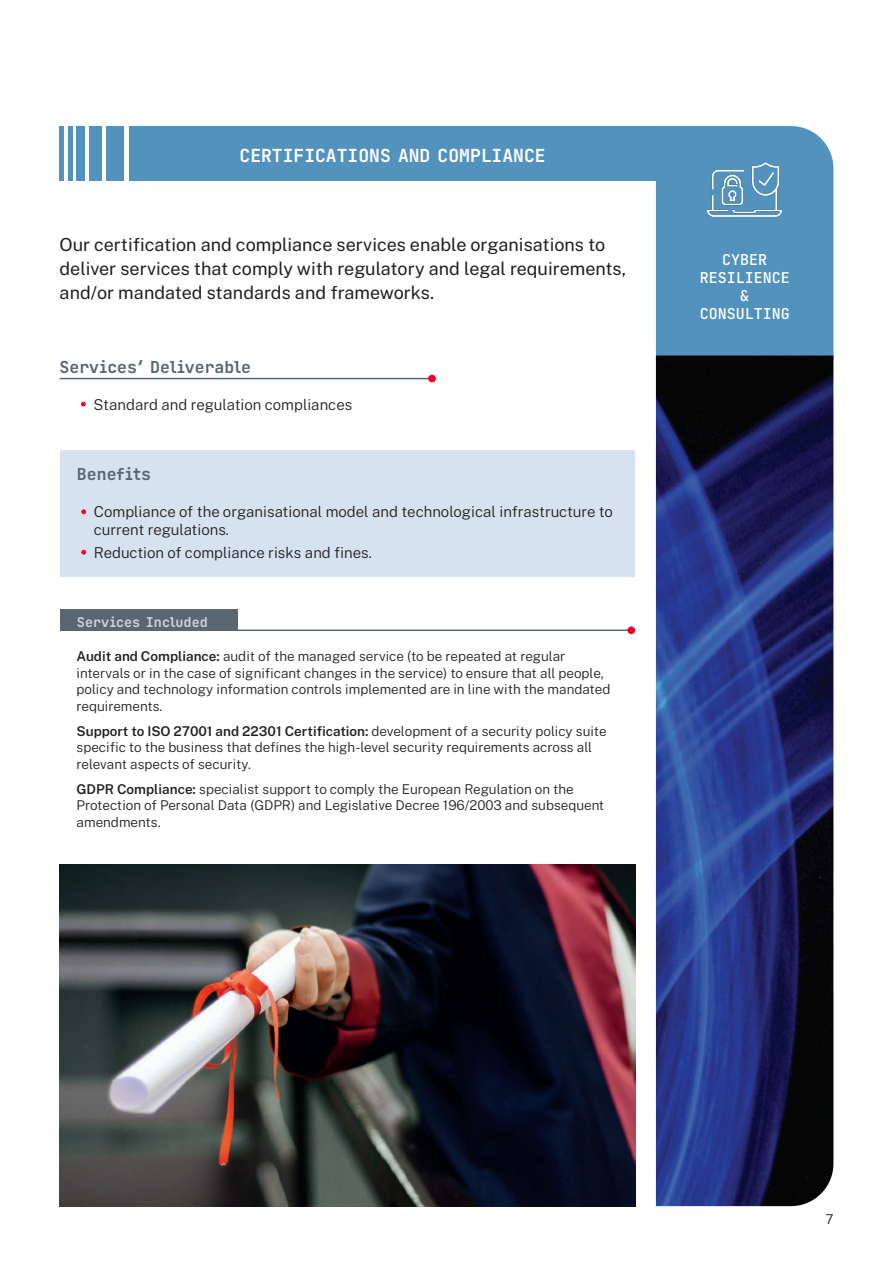
<style>
.page{position:relative;width:893px;height:1263px;background:#fff}
.page>*{position:absolute;margin:0;border:0;box-sizing:border-box;transform-origin:0 0}
.Testo_big_-_12_auto{font:18px/24px "Public Sans";color:#231f20}
.Titolo_Sezioni_-_12{font:18px "Tekne LDO Variable";color:#fff}
.Titolo_Services_-_11{font:16.5px "Tekne LDO Variable";color:#5a6670}
.t1{font:300 15px/18px "Public Sans";color:#231f20}
.Title_4_-_9_12{font:15px/18px "Tekne LDO Variable";color:#fff;text-align:center}
.Testo_ServInclude-9{font:300 13.5px/16.5px "Public Sans";color:#231f20}
.Titolo_Services_-_11-2{font:13.5px "Tekne LDO Variable";color:#d1d3d6}
.Testo_-_9_auto{font:300 13.5px "Public Sans";color:#231f20}
.s1{font-weight:700;color:#ef0027}
.s2{font-weight:600}
</style>
<div class="page">
<div style="left:656px;top:126px;width:177px;height:229px;background:#5292bd"></div>
<div style="left:129px;top:126px;width:527px;height:54px;background:#5292bd"></div>
<div style="left:106px;top:126px;width:17px;height:54px;background:#5292bd"></div>
<div style="left:89px;top:126px;width:13px;height:54px;background:#5292bd"></div>
<div style="left:77px;top:126px;width:8px;height:54px;background:#5292bd"></div>
<hr style="left:68px;top:126px;width:4px;height:54px;background:#5292bd">
<hr style="left:60px;top:126px;width:4px;height:54px;background:#5292bd">
<img style="left:656px;top:355px;width:177px;height:851px">
<img style="left:708px;top:162px;width:73px;height:54px">
<img style="left:60px;top:864px;width:575px;height:342px">
<div style="left:60px;top:450px;width:575px;height:126px;background:#d6e2ef"></div>
<hr style="left:60px;top:378px;width:376px;height:1px;background:#5a6670">
<div style="left:428px;top:375px;width:8px;height:7px;background:#ef0027;border-radius:50%"></div>
<div style="left:60px;top:609px;width:177px;height:21px;background:#5a6670"></div>
<hr style="left:60px;top:629px;width:575px;height:2px;background:#5a6670">
<div style="left:627px;top:626px;width:8px;height:8px;background:#ef0027;border-radius:50%"></div>
<p class="Titolo_Sezioni_-_12" style="left:240px;top:142px;width:308px">CERTIFICATIONS AND COMPLIANCE</p>
<p class="Testo_big_-_12_auto" style="left:60px;top:231px;width:568px">Our certification and compliance services enable organisations to deliver services that comply with regulatory and legal requirements, and/or mandated standards and frameworks.</p>
<p class="Titolo_Services_-_11" style="left:60px;top:354px;width:193px">Services’ Deliverable</p>
<p class="t1" style="left:81px;top:394px;width:273px"><span class="s1">•</span> Standard and regulation compliances</p>
<p class="Titolo_Services_-_11" style="left:77px;top:461px;width:76px">Benefits</p>
<p class="t1" style="left:94px;top:502px;width:520px;text-indent:-13px"><span class="s1">•</span> Compliance of the organisational model and technological infrastructure to current regulations.</p>
<p class="t1" style="left:81px;top:542px;width:292px"><span class="s1">•</span> Reduction of compliance risks and fines.</p>
<p class="Titolo_Services_-_11-2" style="left:77px;top:611px;width:132px">Services Included</p>
<p class="Testo_ServInclude-9" style="left:77px;top:647px;width:535px"><span class="s2">Audit and Compliance:</span> audit of the managed service (to be repeated at regular intervals or in the case of significant changes in the service) to ensure that all people, policy and technology information controls implemented are in line with the mandated requirements.</p>
<p class="Testo_ServInclude-9" style="left:77px;top:722px;width:532px"><span class="s2">Support to ISO 27001 and 22301 Certification:</span> development of a security policy suite specific to the business that defines the high-level security requirements across all relevant aspects of security.</p>
<p class="Testo_ServInclude-9" style="left:77px;top:780px;width:529px"><span class="s2">GDPR Compliance:</span> specialist support to comply the European Regulation on the<br>Protection of Personal Data (GDPR) and Legislative Decree 196/2003 and subsequent amendments.</p>
<p class="Title_4_-_9_12" style="left:722px;top:251px;width:46px">CYBER</p>
<p class="Title_4_-_9_12" style="left:700px;top:269px;width:91px">RESILIENCE &amp;<br>CONSULTING</p>
<p class="Testo_-_9_auto" style="left:825px;top:1209px;width:10px">7</p>
</div>
